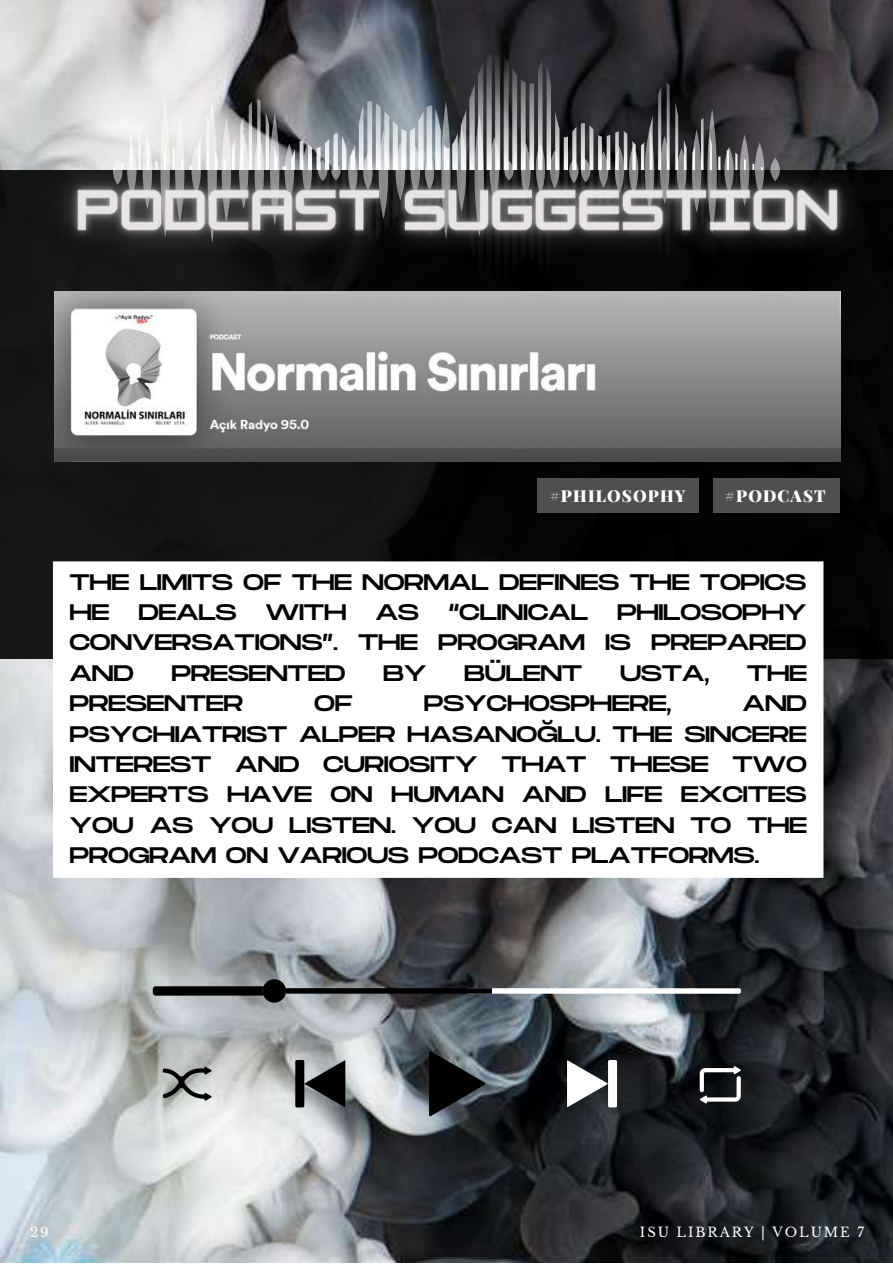
<style>
.page{position:relative;width:893px;height:1264px;background:#fff}
.page>*{position:absolute;margin:0;border:0;box-sizing:border-box;transform-origin:0 0}
.t1{font:22.5px/30.3px "Monument Extended";letter-spacing:-.045em;color:#000;text-align:justify}
.t2{font:900 16.5px "Playfair Display";letter-spacing:.065em;color:#fff}
.t3{font:13.2px "Libre Baskerville";letter-spacing:.14em;color:#fff}
</style>
<div class="page">
<img style="left:0;top:0;width:892px;height:1262px">
<svg style="left:113px;top:50px;width:666px;height:78px"></svg>
<div style="left:0;top:171px;width:892px;height:487px;background:linear-gradient(to right,#19191a,#000001)"></div>
<div style="left:160px;top:98px;width:10px;height:140px;background:#f1f1f1;border-radius:50%"></div>
<div style="left:175px;top:116px;width:9px;height:107px;background:#f2f2f2;border-radius:50%"></div>
<svg style="left:207px;top:99px;width:10px;height:144px"></svg>
<svg style="left:221px;top:117px;width:10px;height:106px"></svg>
<svg style="left:270px;top:113px;width:9px;height:112px"></svg>
<svg style="left:441px;top:101px;width:9px;height:138px"></svg>
<svg style="left:474px;top:115px;width:10px;height:121px"></svg>
<svg style="left:707px;top:109px;width:9px;height:125px"></svg>
<svg style="left:699px;top:1065px;width:42px;height:38px"></svg>
<svg style="left:567px;top:1060px;width:40px;height:47px"></svg>
<div style="left:608px;top:1059px;width:9px;height:48px;background:#fff;border-radius:2px"></div>
<img style="left:54px;top:292px;width:786px;height:169px">
<img style="left:1px;top:128px;width:890px;height:164px">
<div style="left:713px;top:478px;width:126px;height:34px;background:#4f4f4f"></div>
<svg style="left:53px;top:561px;width:770px;height:316px"></svg>
<div style="left:538px;top:478px;width:160px;height:34px;background:#4f4f4f"></div>
<svg style="left:429px;top:1050px;width:57px;height:66px"></svg>
<svg style="left:163px;top:1066px;width:49px;height:34px"></svg>
<svg style="left:304px;top:1060px;width:41px;height:47px"></svg>
<div style="left:295px;top:1059px;width:9px;height:48px;background:#000;border-radius:2px"></div>
<div style="left:262px;top:979px;width:24px;height:23px;background:#000;border-radius:50%"></div>
<svg style="left:153px;top:986px;width:110px;height:9px"></svg>
<svg style="left:285px;top:988px;width:455px;height:5px"></svg>
<p class="t2" style="left:549px;top:484px;width:137px">#PHILOSOPHY</p>
<p class="t2" style="left:724px;top:484px;width:102px">#PODCAST</p>
<p class="t1" style="left:69px;top:568px;width:738px">THE LIMITS OF THE NORMAL DEFINES THE TOPICS<br>HE</p>
<p class="t1" style="left:138px;top:598px;width:101px">DEALS</p>
<p class="t1" style="left:265px;top:598px;width:83px">WITH</p>
<p class="t1" style="left:375px;top:598px;width:46px">AS</p>
<p class="t1" style="left:447px;top:598px;width:143px">“CLINICAL</p>
<p class="t1" style="left:69px;top:598px;width:739px;text-indent:547px">PHILOSOPHY CONVERSATIONS”. THE PROGRAM IS PREPARED AND</p>
<p class="t1" style="left:171px;top:659px;width:176px">PRESENTED</p>
<p class="t1" style="left:383px;top:659px;width:46px">BY</p>
<p class="t1" style="left:464px;top:659px;width:120px">BÜLENT</p>
<p class="t1" style="left:619px;top:659px;width:91px">USTA,</p>
<p class="t1" style="left:746px;top:659px;width:62px">THE</p>
<p class="t1" style="left:69px;top:689px;width:176px">PRESENTER</p>
<p class="t1" style="left:314px;top:689px;width:41px">OF</p>
<p class="t1" style="left:423px;top:689px;width:250px">PSYCHOSPHERE,</p>
<p class="t1" style="left:69px;top:689px;width:739px;text-indent:673px">AND PSYCHIATRIST ALPER HASANOĞLU. THE SINCERE INTEREST AND CURIOSITY THAT THESE TWO EXPERTS HAVE ON HUMAN AND LIFE EXCITES YOU AS YOU LISTEN. YOU CAN LISTEN TO THE PROGRAM ON VARIOUS PODCAST PLATFORMS.</p>
<p class="t3" style="left:30px;top:1224px;width:20px">29</p>
<p class="t3" style="left:640px;top:1224px;width:225px">ISU LIBRARY | VOLUME 7</p>
</div>
